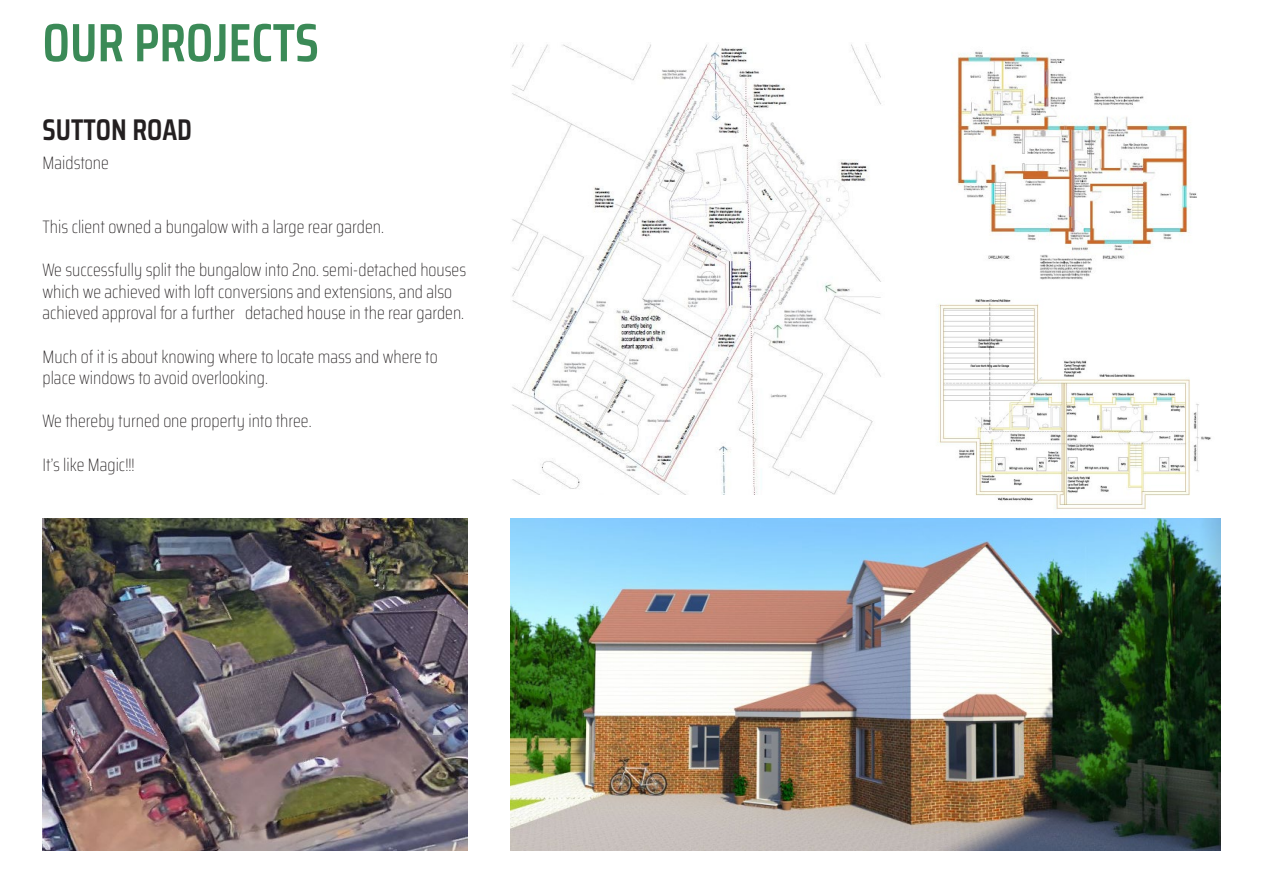
<style>
.page{position:relative;width:1263px;height:893px;background:#fff}
.page>*{position:absolute;margin:0;border:0;box-sizing:border-box;transform-origin:0 0}
.t1{font:600 54px "Saira Condensed";color:#3b8a57}
.t2{font:600 30px "Saira Condensed";color:#231f20}
.t3{font:100 18px/21.6px "Saira Condensed";color:#231f20}
</style>
<div class="page">
<img style="left:938px;top:51px;width:273px;height:459px">
<img style="left:512px;top:43px;width:369px;height:452px">
<img style="left:43px;top:518px;width:425px;height:332px">
<img style="left:510px;top:518px;width:710px;height:332px">
<p class="t1" style="left:43px;top:2px;width:278px">OUR PROJECTS</p>
<p class="t2" style="left:43px;top:107px;width:151px">SUTTON ROAD</p>
<p class="t3" style="left:43px;top:152px;width:68px">Maidstone</p>
<p class="t3" style="left:43px;top:215px;width:343px">This client owned a bungalow with a large rear garden.</p>
<p class="t3" style="left:43px;top:259px;width:425px">We successfully split the bungalow into 2no. semi-detached houses which we achieved with loft conversions and extensions, and also achieved approval for a further detached house in the rear garden.</p>
<p class="t3" style="left:43px;top:345px;width:397px">Much of it is about knowing where to locate mass and where to place windows to avoid overlooking.</p>
<p class="t3" style="left:43px;top:410px;width:271px">We thereby turned one property into three.</p>
<p class="t3" style="left:43px;top:453px;width:94px">It’s like Magic!!!</p>
</div>
